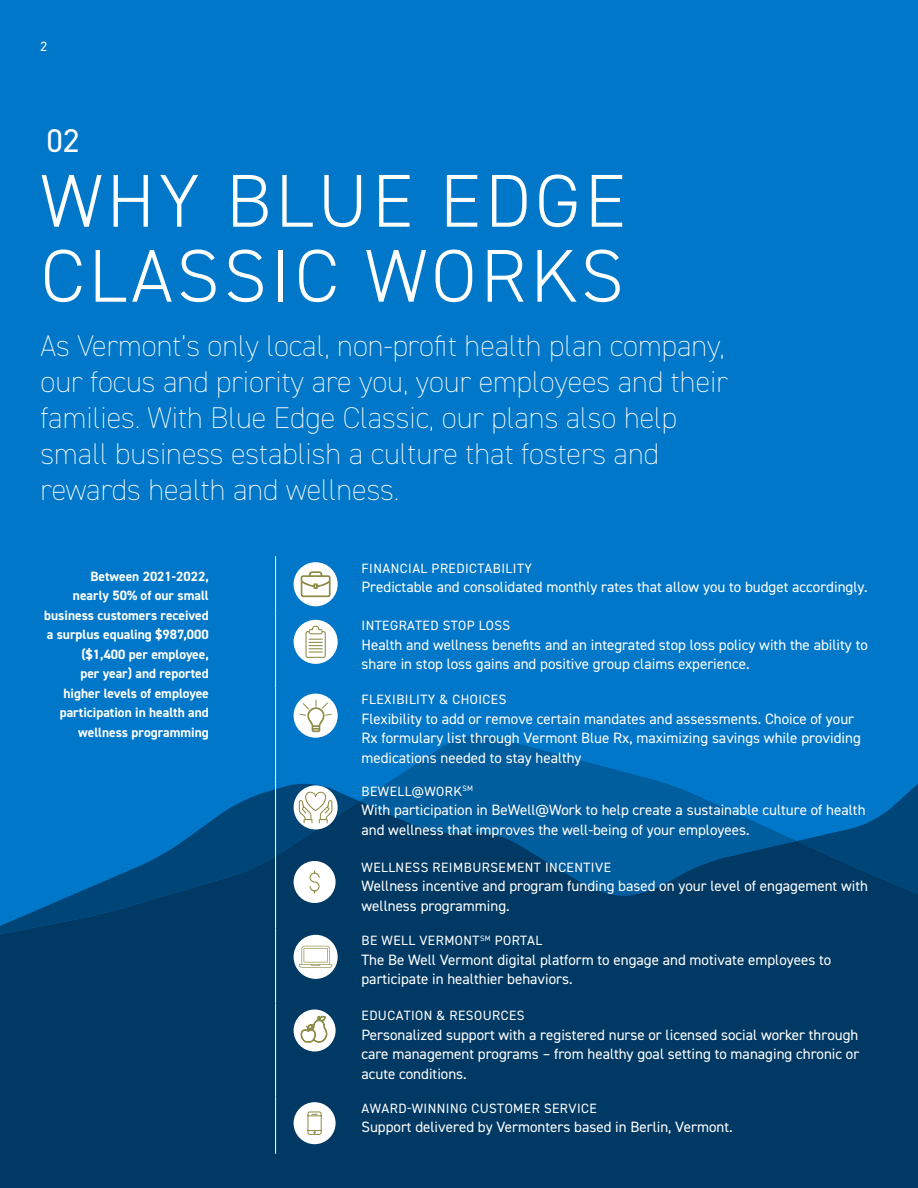
<style>
.page{position:relative;width:918px;height:1188px;background:#0077c8}
.page>*{position:absolute;margin:0;border:0;box-sizing:border-box;transform-origin:0 0}
.Section_Blue{font:300 75px/75px "DIN2014";letter-spacing:.06em;color:#fff}
.Section_Number_Blue{font:33px "DIN2014";color:#fff}
.Intro_Black{font:200 30px/36px "DIN2014";color:#fff}
.Body_White_10_13{font:15px/19.5px "DIN2014";color:#fff}
.Important_Terms_Body{font:700 13.5px/19.5px "DIN2014";color:#fff;text-align:right}
.Small_Subhead_White{font:13.5px "DIN2014";letter-spacing:.035em;color:#fff}
.Page_Number{font:13.5px "DIN2014";color:#fff}
</style>
<div class="page">
<svg style="left:403px;top:735px;width:156px;height:38px;fill:#005d9e"></svg>
<svg style="left:559px;top:754px;width:68px;height:19px"></svg>
<svg style="left:0;top:773px;width:918px;height:415px;background:#004272"></svg>
<hr style="left:275px;top:556px;width:1px;height:58px;background:#fff">
<hr style="left:275px;top:614px;width:1px;height:74px;background:#fff">
<hr style="left:275px;top:688px;width:1px;height:91px;background:#fff">
<hr style="left:275px;top:779px;width:1px;height:76px;background:#fff">
<hr style="left:275px;top:855px;width:1px;height:74px;background:#fff">
<hr style="left:275px;top:929px;width:1px;height:75px;background:#fff">
<hr style="left:275px;top:1004px;width:1px;height:92px;background:#fff">
<hr style="left:275px;top:1096px;width:1px;height:58px;background:#fff">
<div style="left:294px;top:562px;width:44px;height:44px;background:#fff;border-radius:50%"></div>
<svg style="left:301px;top:571px;width:29px;height:26px"></svg>
<div style="left:294px;top:620px;width:44px;height:44px;background:#fff;border-radius:50%"></div>
<svg style="left:305px;top:626px;width:21px;height:32px"></svg>
<div style="left:294px;top:694px;width:44px;height:44px;background:#fff;border-radius:50%"></div>
<svg style="left:299px;top:699px;width:34px;height:33px"></svg>
<svg style="left:294px;top:785px;width:44px;height:45px"></svg>
<svg style="left:299px;top:792px;width:33px;height:31px"></svg>
<div style="left:294px;top:861px;width:42px;height:42px;background:#fff;border-radius:50%"></div>
<svg style="left:309px;top:870px;width:11px;height:24px"></svg>
<div style="left:294px;top:935px;width:44px;height:44px;background:#fff;border-radius:50%"></div>
<svg style="left:299px;top:946px;width:33px;height:22px"></svg>
<div style="left:294px;top:1010px;width:42px;height:42px;background:#fff;border-radius:50%"></div>
<div style="left:294px;top:1102px;width:42px;height:42px;background:#fff;border-radius:50%"></div>
<svg style="left:307px;top:1111px;width:15px;height:24px"></svg>
<svg style="left:300px;top:1015px;width:27px;height:28px"></svg>
<p class="Page_Number" style="left:40px;top:38px;width:8px">2</p>
<p class="Section_Number_Blue" style="left:46px;top:120px;width:34px">02</p>
<p class="Section_Blue" style="left:41px;top:164px;width:586px">WHY BLUE EDGE<br>CLASSIC WORKS</p>
<p class="Intro_Black" style="left:40px;top:328px;width:689px">As Vermont’s only local, non-profit health plan company, our focus and priority are you, your employees and their families. With Blue Edge Classic, our plans also help small business establish a culture that fosters and rewards health and wellness.</p>
<p class="Important_Terms_Body" style="left:44px;top:566px;width:166px">Between 2021-2022,<br>nearly 50% of our small business customers received a surplus equaling $987,000 ($1,400 per employee,<br>per year) and reported higher levels of employee participation in health and wellness programming</p>
<p class="Small_Subhead_White" style="left:362px;top:560px;width:172px">FINANCIAL PREDICTABILITY</p>
<p class="Body_White_10_13" style="left:362px;top:577px;width:508px">Predictable and consolidated monthly rates that allow you to budget accordingly.</p>
<p class="Small_Subhead_White" style="left:362px;top:617px;width:150px">INTEGRATED STOP LOSS</p>
<p class="Body_White_10_13" style="left:362px;top:635px;width:508px">Health and wellness benefits and an integrated stop loss policy with the ability to share in stop loss gains and positive group claims experience.</p>
<p class="Small_Subhead_White" style="left:362px;top:691px;width:146px">FLEXIBILITY &amp; CHOICES</p>
<p class="Body_White_10_13" style="left:362px;top:708px;width:501px">Flexibility to add or remove certain mandates and assessments. Choice of your<br>Rx formulary list through Vermont Blue Rx, maximizing savings while providing medications needed to stay healthy</p>
<p class="Small_Subhead_White" style="left:362px;top:783px;width:113px">BEWELL@WORK<sup>SM</sup></p>
<p class="Body_White_10_13" style="left:362px;top:800px;width:506px">With participation in BeWell@Work to help create a sustainable culture of health and wellness that improves the well-being of your employees.</p>
<p class="Small_Subhead_White" style="left:362px;top:858px;width:251px">WELLNESS REIMBURSEMENT INCENTIVE</p>
<p class="Body_White_10_13" style="left:362px;top:876px;width:508px">Wellness incentive and program funding based on your level of engagement with wellness programming.</p>
<p class="Small_Subhead_White" style="left:362px;top:932px;width:182px">BE WELL VERMONT<sup>SM</sup> PORTAL</p>
<p class="Body_White_10_13" style="left:362px;top:950px;width:471px">The Be Well Vermont digital platform to engage and motivate employees to participate in healthier behaviors.</p>
<p class="Small_Subhead_White" style="left:362px;top:1007px;width:165px">EDUCATION &amp; RESOURCES</p>
<p class="Body_White_10_13" style="left:362px;top:1024px;width:499px;text-align:justify">Personalized support with a registered nurse or licensed social worker through care management programs – from healthy goal setting to managing chronic or acute conditions.</p>
<p class="Small_Subhead_White" style="left:362px;top:1100px;width:237px">AWARD-WINNING CUSTOMER SERVICE</p>
<p class="Body_White_10_13" style="left:362px;top:1117px;width:373px">Support delivered by Vermonters based in Berlin, Vermont.</p>
</div>
